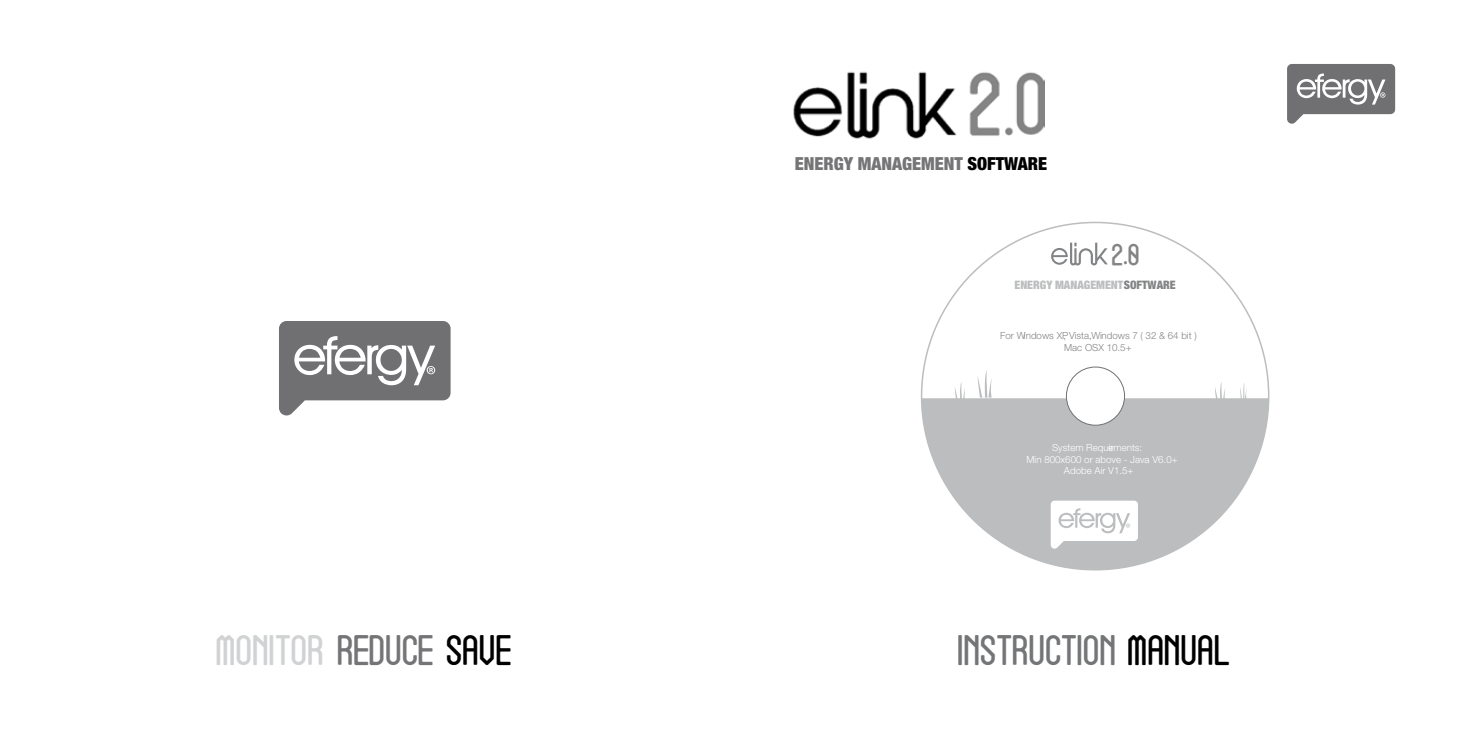
<style>
.page{position:relative;width:1459px;height:732px;background:#fff}
.page>*{position:absolute;margin:0;border:0;box-sizing:border-box;transform-origin:0 0}
.t1{font:30px "Efergy";color:#d1d2d4}
.t2{font:30px "Efergy";color:#747577}
.t3{font:21.6px "Efergy";color:#838485}
.t4{font:900 condensed 18px "Helvetica Neue LT Std";color:#757577}
.t5{font:900 condensed 11.7px "Helvetica Neue LT Std";color:#bbbdbe}
.t6{font:300 9.75px "Helvetica Neue LT Std";color:#fff}
.t7{font:300 9.75px/11.7px "Helvetica Neue LT Std";color:#838485;text-align:center}
.s1{color:#757577}
.s2{color:#000}
.s3{font-family:"Myriad Pro";font-size:25.2px}
.s4{color:#838485}
</style>
<div class="page">
<img style="left:793px;top:71px;width:251px;height:68px">
<svg style="left:1287px;top:64px;width:108px;height:60px"></svg>
<svg style="left:279px;top:321px;width:171px;height:95px"></svg>
<svg style="left:923px;top:398px;width:345px;height:171px;fill:#bbbdbe"></svg>
<div style="left:1066px;top:367px;width:58px;height:58px;background:#fff;border-radius:50%"></div>
<div style="left:1066px;top:367px;width:58px;height:58px;border:1px solid #707172;border-radius:50%"></div>
<svg style="left:1050px;top:500px;width:88px;height:49px"></svg>
<svg style="left:1051px;top:242px;width:56px;height:23px"></svg>
<svg style="left:954px;top:382px;width:11px;height:20px"></svg>
<svg style="left:1214px;top:382px;width:11px;height:20px"></svg>
<svg style="left:977px;top:371px;width:14px;height:26px"></svg>
<svg style="left:1239px;top:383px;width:7px;height:17px"></svg>
<h1 class="t1" style="left:217px;top:635px;width:297px">MONITOR <span class="s1">REDUCE</span> <span class="s2">SAVE</span></h1>
<h3 class="t4" style="left:795px;top:152px;width:254px">ENERGY MANAGEMENT <span class="s2">SOFTWARE</span></h3>
<h2 class="t3" style="left:1110px;top:243px;width:31px">2<span class="s3">.</span>0</h2>
<p class="t5" style="left:1014px;top:277px;width:163px">ENERGY MANAGEMENT <span class="s4">SOFTWARE</span></p>
<p class="t7" style="left:1000px;top:329px;width:198px">For Windows XP, Vista, Windows 7 ( 32 &amp; 64 bit )<br>Mac OSX 10.5+</p>
<p class="t6" style="left:1052px;top:441px;width:92px">System Requirements:</p>
<p class="t6" style="left:1026px;top:453px;width:153px">Min 800x600 or above - Java V6.0+</p>
<p class="t6" style="left:1064px;top:464px;width:71px">Adobe Air V1.5+</p>
<h1 class="t2" style="left:958px;top:635px;width:273px">INSTRUCTION <span class="s2">MANUAL</span></h1>
</div>
